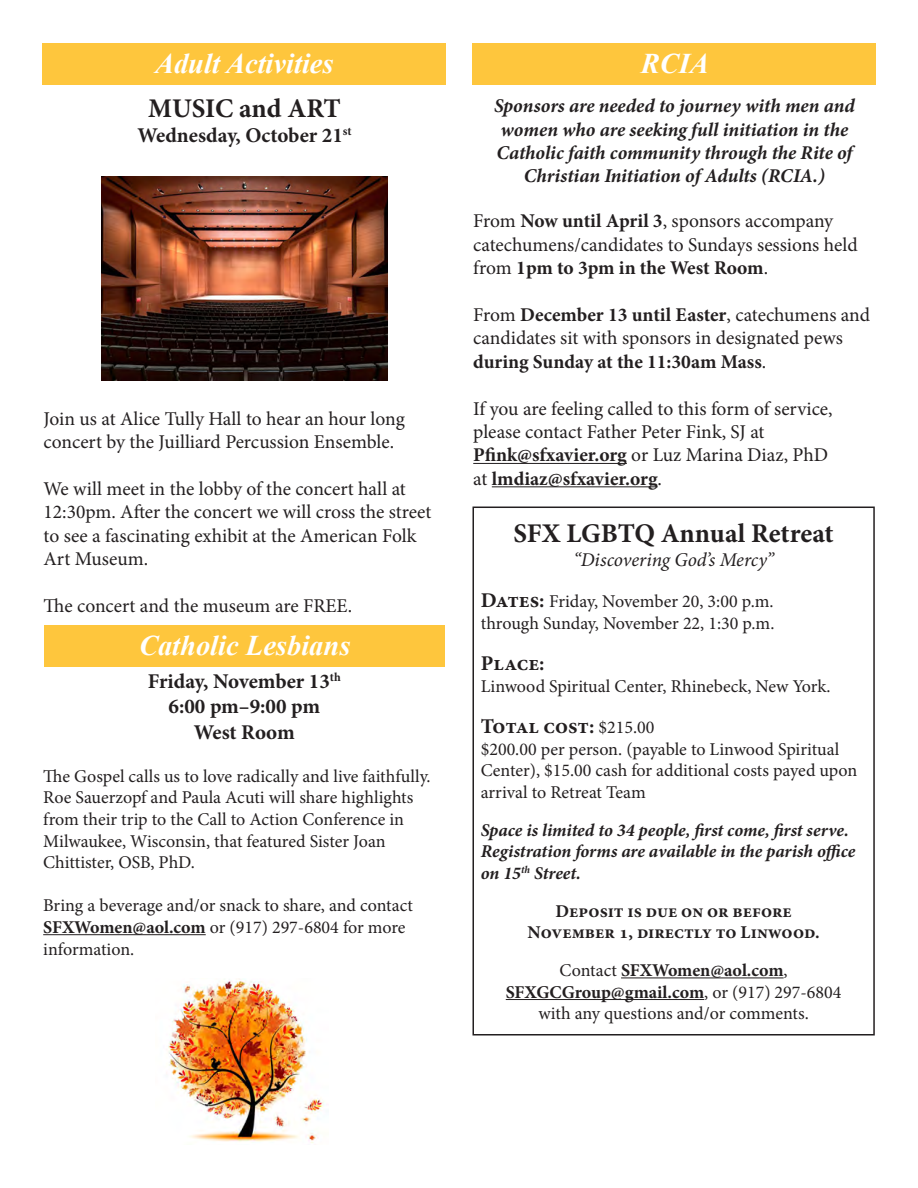
<style>
.page{position:relative;width:918px;height:1188px;background:#fff}
.page>*{position:absolute;margin:0;border:0;box-sizing:border-box;transform-origin:0 0}
.t1{font:italic 700 28.5px "Times New Roman";color:#fff}
.t2{font:700 27px "Minion Pro";letter-spacing:-.005em;color:#231f20}
.t3{font:700 21px "Minion Pro";letter-spacing:-.005em;color:#231f20}
.t4{font:19.5px/23.4px "Minion Pro";color:#231f20}
.t5{font:italic 700 19.5px/23.4px "Minion Pro";letter-spacing:-.005em;color:#231f20}
.t6{font:italic 19.5px "Minion Pro";color:#231f20}
.t7{font:700 19.5px "Minion Pro";color:#231f20}
.t8{font:18px/21.6px "Minion Pro";color:#231f20}
.t9{font:700 18px "Minion Pro";color:#231f20}
.t10{font:italic 700 18px/21.6px "Minion Pro";letter-spacing:-.01em;color:#231f20}
.s1{font-weight:700}
.s2{font-weight:400}
.s3{font-weight:700;font-size:21px}
.s4{font-weight:400;font-size:18px}
</style>
<div class="page">
<hr style="left:473px;top:463px;width:154px;height:1px;background:#231f20">
<hr style="left:492px;top:486px;width:166px;height:1px;background:#231f20">
<div style="left:472px;top:43px;width:404px;height:41px;background:#fec63d"></div>
<div style="left:43px;top:43px;width:403px;height:41px;background:#fec63d"></div>
<img style="left:101px;top:176px;width:286px;height:204px">
<hr style="left:621px;top:977px;width:163px;height:1px;background:#231f20">
<hr style="left:506px;top:999px;width:198px;height:1px;background:#231f20">
<div style="left:472px;top:507px;width:403px;height:529px;border:2px solid #231f20"></div>
<hr style="left:43px;top:934px;width:163px;height:1px;background:#231f20">
<div style="left:44px;top:625px;width:401px;height:41px;background:#fec63d"></div>
<img style="left:168px;top:978px;width:156px;height:165px">
<p class="t1" style="left:155px;top:44px;width:180px">Adult Activities</p>
<p class="t2" style="left:148px;top:89px;width:194px">MUSIC and ART</p>
<p class="t3" style="left:137px;top:121px;width:216px">Wednesday, October 21<sup>st</sup></p>
<p class="t4" style="left:44px;top:407px;width:363px">Join us at Alice Tully Hall to hear an hour long concert by the Juilliard Percussion Ensemble.</p>
<p class="t4" style="left:44px;top:477px;width:389px">We will meet in the lobby of the concert hall at 12:30pm. After the concert we will cross the street to see a fascinating exhibit at the American Folk Art Museum.</p>
<p class="t4" style="left:44px;top:594px;width:310px">The concert and the museum are FREE.</p>
<p class="t1" style="left:139px;top:626px;width:213px">Catholic Lesbians</p>
<p class="t3" style="left:148px;top:667px;width:194px">Friday, November 13<sup>th</sup></p>
<p class="t3" style="left:169px;top:692px;width:153px">6:00 pm–9:00 pm</p>
<p class="t3" style="left:194px;top:717px;width:102px">West Room</p>
<p class="t8" style="left:43px;top:765px;width:389px">The Gospel calls us to love radically and live faithfully.<br>Roe Sauerzopf and Paula Acuti will share highlights from their trip to the Call to Action Conference in Milwaukee, Wisconsin, that featured Sister Joan Chittister, OSB, PhD.</p>
<p class="t8" style="left:43px;top:895px;width:371px">Bring a beverage and/or snack to share, and contact<br><span class="s1">SFXWomen@aol.com</span> or (917) 297-6804 for more information.</p>
<p class="t1" style="left:641px;top:44px;width:70px">RCIA</p>
<p class="t5" style="left:494px;top:94px;width:363px">Sponsors are needed to journey with men and women who are seeking full initiation in the<br>Catholic faith community through the Rite of</p>
<p class="t5" style="left:524px;top:164px;width:302px">Christian Initiation of Adults (RCIA.)</p>
<p class="t4" style="left:473px;top:210px;width:386px">From <span class="s1">Now until April 3</span>, sponsors accompany catechumens/candidates to Sundays sessions held from <span class="s1">1pm to 3pm in the West Room</span>.</p>
<p class="t4" style="left:473px;top:303px;width:398px">From <span class="s1">December 13 until Easter</span>, catechumens and candidates sit with sponsors in designated pews <span class="s1">during Sunday at the 11:30am Mass</span>.</p>
<p class="t4" style="left:473px;top:397px;width:361px">If you are feeling called to this form of service, please contact Father Peter Fink, SJ at</p>
<p class="t4" style="left:473px;top:444px;width:356px"><span class="s1">Pfink@sfxavier.org</span> or Luz Marina Diaz, PhD</p>
<p class="t7" style="left:473px;top:465px;width:190px"><span class="s2">at</span> lmdiaz@sfxavier.org<span class="s2">.</span></p>
<p class="t2" style="left:514px;top:515px;width:322px">SFX LGBTQ Annual Retreat</p>
<p class="t6" style="left:573px;top:546px;width:202px">“Discovering God’s Mercy”</p>
<p class="t8" style="left:481px;top:591px;width:294px"><span class="s3">Dates:</span> Friday, November 20, 3:00 p.m.</p>
<p class="t8" style="left:481px;top:612px;width:295px">through Sunday, November 22, 1:30 p.m.</p>
<p class="t3" style="left:481px;top:649px;width:65px">Place:</p>
<p class="t8" style="left:481px;top:675px;width:351px">Linwood Spiritual Center, Rhinebeck, New York.</p>
<p class="t3" style="left:481px;top:712px;width:175px">Total cost: <span class="s4">$215.00</span></p>
<p class="t8" style="left:481px;top:738px;width:378px">$200.00 per person. (payable to Linwood Spiritual<br>Center), $15.00 cash for additional costs payed upon arrival to Retreat Team</p>
<p class="t10" style="left:481px;top:819px;width:370px">Space is limited to 34 people, first come, first serve.</p>
<p class="t10" style="left:481px;top:840px;width:376px">Registration forms are available in the parish office on 15<sup>th</sup> Street.</p>
<p class="t9" style="left:556px;top:898px;width:238px">Deposit is due on or before</p>
<p class="t9" style="left:528px;top:920px;width:294px">November 1, directly to Linwood.</p>
<p class="t9" style="left:560px;top:958px;width:230px"><span class="s2">Contact</span> SFXWomen@aol.com<span class="s2">,</span></p>
<p class="t9" style="left:506px;top:979px;width:337px">SFXGCGroup@gmail.com<span class="s2">, or (917) 297-6804</span></p>
<p class="t8" style="left:538px;top:1003px;width:272px">with any questions and/or comments.</p>
</div>
